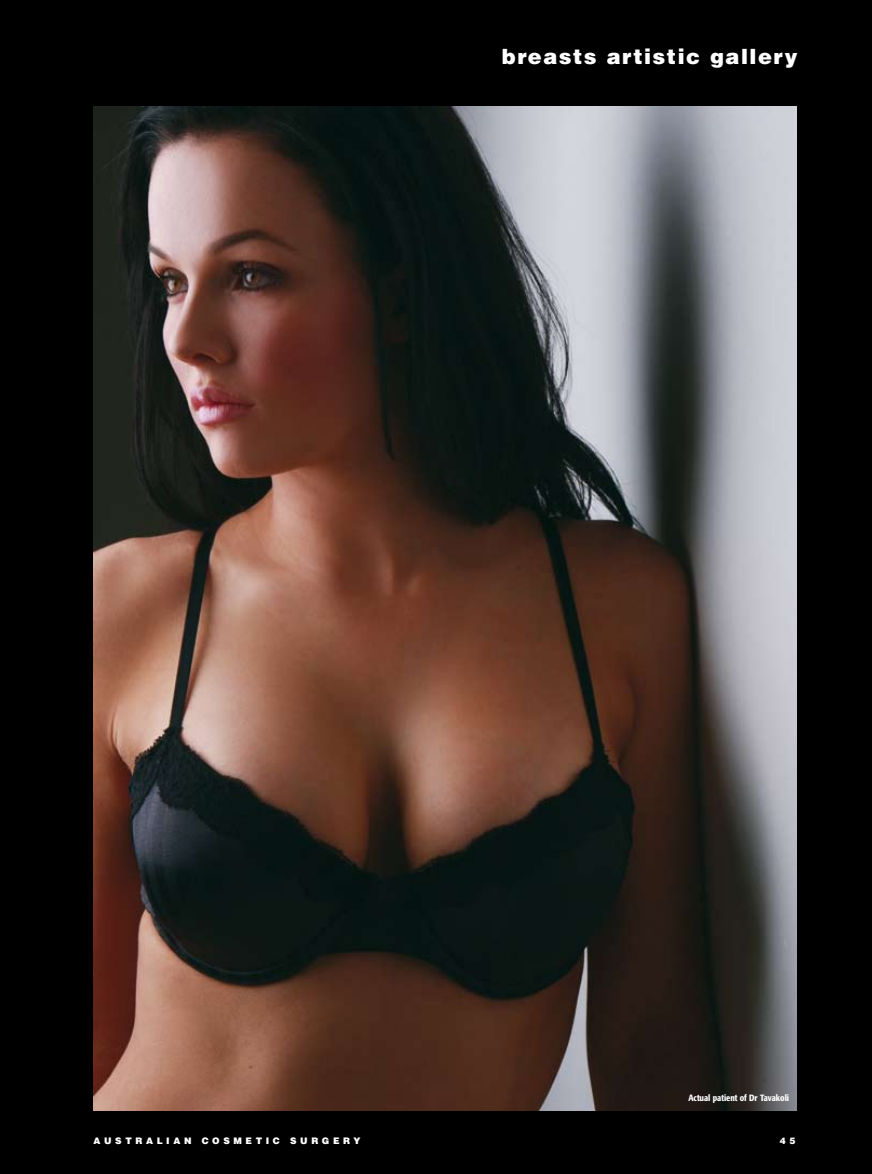
<style>
.page{position:relative;width:872px;height:1174px;background:#000}
.page>*{position:absolute;margin:0;border:0;box-sizing:border-box;transform-origin:0 0}
.t1{font:900 21px "Helvetica";letter-spacing:.07em;color:#fff}
.t2{font:900 9px "Helvetica";letter-spacing:.4em;color:#fff}
.t3{font:500 condensed 9px "Formata";color:#fff}
</style>
<div class="page">
<img style="left:94px;top:106px;width:703px;height:1004px">
<h1 class="t1" style="left:502px;top:42px;width:297px">breasts artistic gallery</h1>
<p class="t3" style="left:688px;top:1092px;width:102px">Actual patient of Dr Tavakoli</p>
<p class="t2" style="left:94px;top:1135px;width:268px">AUSTRALIAN COSMETIC SURGERY</p>
<p class="t2" style="left:780px;top:1135px;width:17px">4 5</p>
</div>
